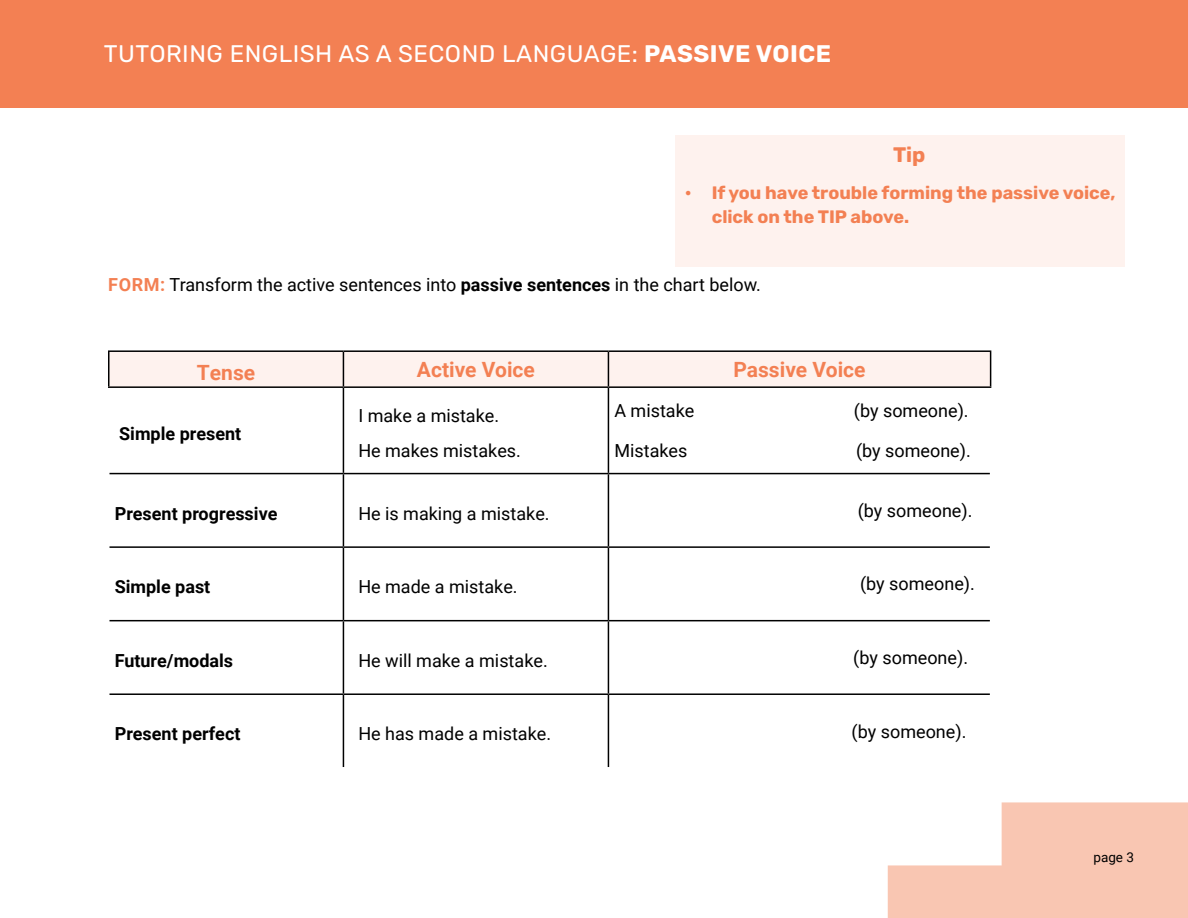
<style>
.page{position:relative;width:1188px;height:918px;background:#fff}
.page>*{position:absolute;margin:0;border:0;box-sizing:border-box;transform-origin:0 0}
.t1{font:24px "Rubik";letter-spacing:.02em;color:#fff}
.t2{font:700 21px "Roboto";color:#f38053}
.t3{font:700 21px "Rubik";color:#f38053}
.t4{font:18px/35.1px "Roboto";color:#000}
.t5{font:700 18px "Roboto";color:#000}
.t6{font:700 18px/24px "Rubik";color:#f38053}
.t7{font:13.5px "Roboto";color:#000}
.s1{font-weight:700}
.s2{font-weight:700;color:#f38053}
</style>
<div class="page">
<svg style="left:888px;top:802px;width:300px;height:116px"></svg>
<div style="left:0;top:0;width:1188px;height:108px;background:#f38053"></div>
<div style="left:110px;top:352px;width:880px;height:34px;background:#fef2ee"></div>
<hr style="left:108px;top:350px;width:235px;height:2px;background:#000">
<hr style="left:108px;top:352px;width:2px;height:34px;background:#000">
<hr style="left:343px;top:350px;width:265px;height:2px;background:#000">
<hr style="left:343px;top:352px;width:1px;height:34px;background:#000">
<hr style="left:608px;top:350px;width:383px;height:2px;background:#000">
<hr style="left:608px;top:352px;width:1px;height:34px;background:#000">
<hr style="left:990px;top:352px;width:1px;height:34px;background:#000">
<hr style="left:108px;top:386px;width:235px;height:2px;background:#000">
<hr style="left:343px;top:386px;width:265px;height:2px;background:#000">
<hr style="left:343px;top:388px;width:1px;height:85px;background:#000">
<hr style="left:608px;top:386px;width:383px;height:2px;background:#000">
<hr style="left:608px;top:388px;width:1px;height:85px;background:#000">
<hr style="left:110px;top:473px;width:233px;height:1px;background:#000">
<hr style="left:343px;top:473px;width:265px;height:1px;background:#000">
<hr style="left:343px;top:474px;width:1px;height:72px;background:#000">
<hr style="left:608px;top:473px;width:382px;height:1px;background:#000">
<hr style="left:608px;top:474px;width:1px;height:72px;background:#000">
<hr style="left:110px;top:546px;width:233px;height:2px;background:#000">
<hr style="left:343px;top:546px;width:265px;height:2px;background:#000">
<hr style="left:343px;top:548px;width:1px;height:72px;background:#000">
<hr style="left:608px;top:546px;width:382px;height:2px;background:#000">
<hr style="left:608px;top:548px;width:1px;height:72px;background:#000">
<hr style="left:110px;top:620px;width:233px;height:1px;background:#000">
<hr style="left:343px;top:620px;width:265px;height:1px;background:#000">
<hr style="left:343px;top:621px;width:1px;height:72px;background:#000">
<hr style="left:608px;top:620px;width:382px;height:1px;background:#000">
<hr style="left:608px;top:621px;width:1px;height:72px;background:#000">
<hr style="left:110px;top:693px;width:233px;height:2px;background:#000">
<hr style="left:343px;top:693px;width:265px;height:2px;background:#000">
<hr style="left:343px;top:695px;width:1px;height:72px;background:#000">
<hr style="left:608px;top:693px;width:382px;height:2px;background:#000">
<hr style="left:608px;top:695px;width:1px;height:72px;background:#000">
<div style="left:675px;top:135px;width:449px;height:132px;background:#fef2ee"></div>
<h1 class="t1" style="left:104px;top:40px;width:729px">TUTORING ENGLISH AS A SECOND LANGUAGE: <span class="s1">PASSIVE VOICE</span></h1>
<p class="t3" style="left:893px;top:143px;width:34px">Tip</p>
<p class="t6" style="left:712px;top:181px;width:405px;text-indent:-27px">• If you have trouble forming the passive voice, click on the TIP above.</p>
<p class="t4" style="left:108px;top:266px;width:654px"><span class="s2">FORM:</span> Transform the active sentences into <span class="s1">passive sentences</span> in the chart below.</p>
<p class="t2" style="left:197px;top:358px;width:60px">Tense</p>
<p class="t2" style="left:417px;top:355px;width:119px">Active Voice</p>
<p class="t2" style="left:733px;top:355px;width:134px">Passive Voice</p>
<p class="t5" style="left:119px;top:421px;width:124px">Simple present</p>
<p class="t4" style="left:358px;top:398px;width:164px">I make a mistake.<br>He makes mistakes.</p>
<p class="t4" style="left:614px;top:393px;width:81px">A mistake</p>
<p class="t4" style="left:854px;top:393px;width:116px">(by someone).</p>
<p class="t4" style="left:614px;top:432px;width:75px">Mistakes</p>
<p class="t4" style="left:856px;top:432px;width:116px">(by someone).</p>
<p class="t5" style="left:115px;top:501px;width:164px">Present progressive</p>
<p class="t4" style="left:358px;top:495px;width:193px">He is making a mistake.</p>
<p class="t4" style="left:858px;top:492px;width:116px">(by someone).</p>
<p class="t5" style="left:115px;top:574px;width:97px">Simple past</p>
<p class="t4" style="left:358px;top:569px;width:161px">He made a mistake.</p>
<p class="t4" style="left:860px;top:566px;width:116px">(by someone).</p>
<p class="t5" style="left:115px;top:648px;width:120px">Future/modals</p>
<p class="t4" style="left:358px;top:642px;width:191px">He will make a mistake.</p>
<p class="t4" style="left:853px;top:639px;width:116px">(by someone).</p>
<p class="t5" style="left:115px;top:721px;width:127px">Present perfect</p>
<p class="t4" style="left:358px;top:716px;width:194px">He has made a mistake.</p>
<p class="t4" style="left:852px;top:713px;width:116px">(by someone).</p>
<p class="t7" style="left:1093px;top:848px;width:42px">page 3</p>
</div>
